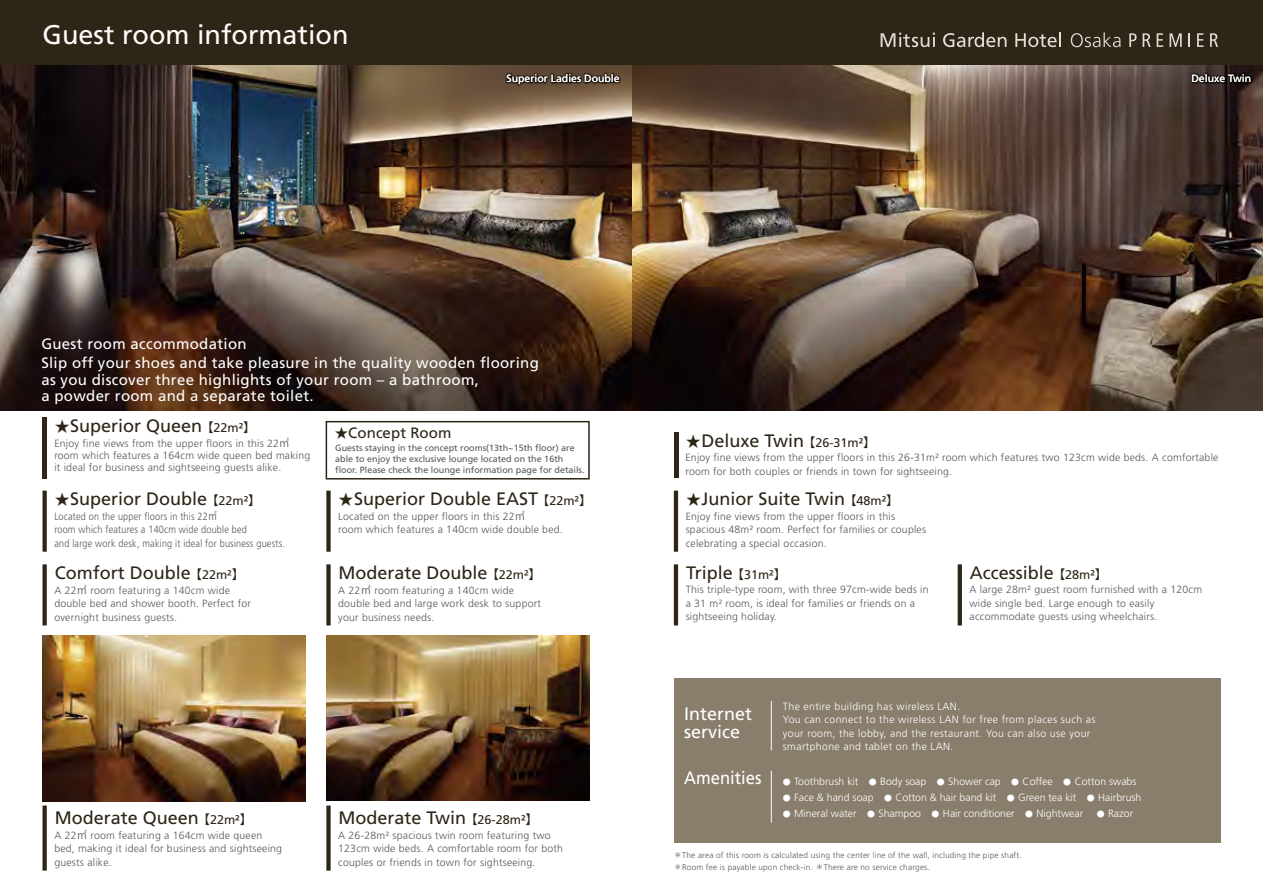
<style>
.page{position:relative;width:1263px;height:893px;background:#fff}
.page>*{position:absolute;margin:0;border:0;box-sizing:border-box;transform-origin:0 0}
.t1{font:27px "Frutiger";color:#fffcf9}
.t2{font:18px "Frutiger";color:#2d2516}
.t3{font:18px/18px "Frutiger";color:#fff}
.t4{font:18px "Frutiger";color:#fff;scale:.92 1}
.t5{font:15px/19.5px "Frutiger";letter-spacing:.02em;color:#fff}
.t6{font:15px "Frutiger";letter-spacing:.005em;color:#2d2516}
.t7{font:300 10.5px/13.5px "Frutiger";letter-spacing:.02em;color:#575757}
.t8{font:300 10.5px/13.5px "Frutiger";letter-spacing:.035em;color:#fff}
.t9{font:300 10.5px "Frutiger";letter-spacing:.015em;color:#fff}
.t10{font:300 10.5px/13.5px "Frutiger";letter-spacing:.02em;color:#575757;scale:.87 1}
.t11{font:10.5px "Frutiger";color:#fff}
.t12{font:9px/11.2px "Frutiger";color:#575757}
.t13{font:300 8.25px/12px "Frutiger";letter-spacing:.02em;color:#595757}
.s1{font-family:"Koz Go Pr 6 N";font-size:15px}
.s2{font-family:"Koz Go Pr 6 N";font-size:12.6px}
.s3{font-size:12.6px}
.s4{font-family:"Koz Go Pr 6 N";font-weight:400}
.s5{font-family:"Koz Go Pr 6 N";font-size:13.5px}
.s6{font-family:"Shin Go Pro";font-size:7.8px}
.s7{font-family:"Koz Go Pro";font-weight:400}
</style>
<div class="page">
<div style="left:674px;top:678px;width:546px;height:165px;background:#897d6c"></div>
<div style="left:0;top:0;width:1263px;height:66px;background:#2d2516"></div>
<img style="left:0;top:66px;width:1263px;height:345px">
<img style="left:43px;top:636px;width:262px;height:165px">
<img style="left:326px;top:636px;width:263px;height:165px">
<svg style="left:1071px;top:32px;width:49px;height:15px"></svg>
<svg style="left:880px;top:33px;width:55px;height:14px"></svg>
<svg style="left:943px;top:32px;width:63px;height:15px"></svg>
<svg style="left:1015px;top:32px;width:46px;height:15px"></svg>
<svg style="left:1129px;top:33px;width:7px;height:14px"></svg>
<hr style="left:674px;top:432px;width:4px;height:46px;background:#2d2516">
<hr style="left:43px;top:417px;width:4px;height:62px;background:#2d2516">
<svg style="left:326px;top:491px;width:5px;height:61px"></svg>
<svg style="left:43px;top:564px;width:4px;height:61px"></svg>
<svg style="left:43px;top:805px;width:4px;height:66px"></svg>
<svg style="left:326px;top:805px;width:5px;height:66px"></svg>
<svg style="left:674px;top:564px;width:4px;height:61px"></svg>
<svg style="left:326px;top:564px;width:5px;height:61px"></svg>
<svg style="left:43px;top:491px;width:4px;height:61px"></svg>
<svg style="left:674px;top:491px;width:4px;height:61px"></svg>
<svg style="left:958px;top:564px;width:4px;height:61px"></svg>
<hr style="left:771px;top:701px;width:1px;height:49px;background:#fff">
<hr style="left:771px;top:771px;width:1px;height:52px;background:#fff">
<img style="left:451px;top:65px;width:224px;height:74px">
<img style="left:1136px;top:33px;width:127px;height:106px">
<div style="left:326px;top:421px;width:264px;height:58px;border:2px solid #2d2516"></div>
<h1 class="t1" style="left:43px;top:19px;width:308px">Guest room information</h1>
<p class="t11" style="left:506px;top:72px;width:115px">Superior Ladies Double</p>
<p class="t11" style="left:1191px;top:72px;width:61px">Deluxe Twin</p>
<h3 class="t5" style="left:41px;top:334px;width:499px">Guest room accommodation<br>Slip off your shoes and take pleasure in the quality wooden flooring</h3>
<h3 class="t5" style="left:41px;top:371px;width:439px;line-height:16.5px">as you discover three highlights of your room – a bathroom, a powder room and a separate toilet.</h3>
<h2 class="t2" style="left:55px;top:415px;width:203px"><span class="s1">★</span>Superior Queen <span class="s2">【</span><span class="s3">22m²</span><span class="s2">】</span></h2>
<p class="t7" style="left:54px;top:437px;width:257px;line-height:12px">Enjoy fine views from the upper floors in this 22<span class="s4">㎡</span>room which features a 164cm wide queen bed making it ideal for business and sightseeing guests alike.</p>
<p class="t12" style="left:335px;top:442px;width:251px">Guests staying in the concept rooms(13th~15th floor) are able to enjoy the exclusive lounge located on the 16th floor. Please check the lounge information page for details.</p>
<h3 class="t6" style="left:335px;top:424px;width:118px"><span class="s5">★</span>Concept Room</h3>
<h2 class="t2" style="left:55px;top:488px;width:208px"><span class="s1">★</span>Superior Double <span class="s2">【</span><span class="s3">22m²</span><span class="s2">】</span></h2>
<p class="t10" style="left:54px;top:510px;width:266px">Located on the upper floors in this 22<span class="s4">㎡<br></span>room which features a 140cm wide double bed<br>and large work desk, making it ideal for business guests.</p>
<h2 class="t2" style="left:55px;top:562px;width:191px">Comfort Double <span class="s2">【</span><span class="s3">22m²</span><span class="s2">】</span></h2>
<p class="t7" style="left:54px;top:583px;width:198px">A 22<span class="s4">㎡</span> room featuring a 140cm wide double bed and shower booth. Perfect for overnight business guests.</p>
<h2 class="t2" style="left:339px;top:488px;width:255px"><span class="s1">★</span>Superior Double EAST <span class="s2">【</span><span class="s3">22m²</span><span class="s2">】</span></h2>
<p class="t7" style="left:338px;top:510px;width:226px">Located on the upper floors in this 22<span class="s4">㎡<br></span>room which features a 140cm wide double bed.</p>
<h2 class="t2" style="left:339px;top:562px;width:204px">Moderate Double <span class="s2">【</span><span class="s3">22m²</span><span class="s2">】</span></h2>
<p class="t7" style="left:338px;top:583px;width:204px">A 22<span class="s4">㎡</span> room featuring a 140cm wide double bed and large work desk to support your business needs.</p>
<h2 class="t2" style="left:55px;top:807px;width:199px">Moderate Queen <span class="s2">【</span><span class="s3">22m²</span><span class="s2">】</span></h2>
<p class="t7" style="left:54px;top:828px;width:229px">A 22<span class="s4">㎡</span> room featuring a 164cm wide queen bed, making it ideal for business and sightseeing guests alike.</p>
<h2 class="t2" style="left:339px;top:807px;width:201px">Moderate Twin <span class="s2">【</span><span class="s3">26-28m²</span><span class="s2">】</span></h2>
<p class="t7" style="left:338px;top:828px;width:226px">A 26-28m² spacious twin room featuring two<br>123cm wide beds. A comfortable room for both couples or friends in town for sightseeing.</p>
<h2 class="t2" style="left:686px;top:430px;width:191px"><span class="s1">★</span>Deluxe Twin <span class="s2">【</span><span class="s3">26-31m²</span><span class="s2">】</span></h2>
<p class="t7" style="left:685px;top:451px;width:534px">Enjoy fine views from the upper floors in this 26-31m² room which features two 123cm wide beds. A comfortable room for both couples or friends in town for sightseeing.</p>
<h2 class="t2" style="left:686px;top:488px;width:214px"><span class="s1">★</span>Junior Suite Twin <span class="s2">【</span><span class="s3">48m²</span><span class="s2">】</span></h2>
<p class="t7" style="left:686px;top:509px;width:242px">Enjoy fine views from the upper floors in this spacious 48m² room. Perfect for families or couples celebrating a special occasion.</p>
<h2 class="t2" style="left:686px;top:562px;width:102px">Triple <span class="s2">【</span><span class="s3">31m²</span><span class="s2">】</span></h2>
<p class="t7" style="left:686px;top:583px;width:244px">This triple-type room, with three 97cm-wide beds in a 31 m² room, is ideal for families or friends on a sightseeing holiday.</p>
<h2 class="t2" style="left:970px;top:562px;width:139px">Accessible <span class="s2">【</span><span class="s3">28m²</span><span class="s2">】</span></h2>
<p class="t7" style="left:969px;top:583px;width:234px">A large 28m² guest room furnished with a 120cm wide single bed. Large enough to easily accommodate guests using wheelchairs.</p>
<h2 class="t3" style="left:684px;top:705px;width:70px">Internet service</h2>
<p class="t8" style="left:783px;top:699px;width:314px">The entire building has wireless LAN.<br>You can connect to the wireless LAN for free from places such as your room, the lobby, and the restaurant. You can also use your smartphone and tablet on the LAN.</p>
<h2 class="t4" style="left:684px;top:767px;width:86px">Amenities</h2>
<p class="t9" style="left:783px;top:775px;width:355px"><span class="s6">●</span> Toothbrush kit <span class="s6">●</span> Body soap <span class="s6">●</span> Shower cap <span class="s6">●</span> Coffee <span class="s6">●</span> Cotton swabs</p>
<p class="t9" style="left:783px;top:791px;width:360px"><span class="s6">●</span> Face &amp; hand soap <span class="s6">●</span> Cotton &amp; hair band kit <span class="s6">●</span> Green tea kit <span class="s6">●</span> Hairbrush</p>
<p class="t9" style="left:783px;top:807px;width:302px"><span class="s6">●</span> Mineral water <span class="s6">●</span> Shampoo <span class="s6">●</span> Hair conditioner <span class="s6">●</span> Nightwear</p>
<p class="t9" style="left:1097px;top:807px;width:38px"><span class="s6">●</span> Razor</p>
<p class="t13" style="left:674px;top:849px;width:349px"><span class="s7">＊</span>The area of this room is calculated using the center line of the wall, including the pipe shaft.<span class="s7">＊</span>Room fee is payable upon check-in. <span class="s7">＊</span>There are no service charges.</p>
</div>
